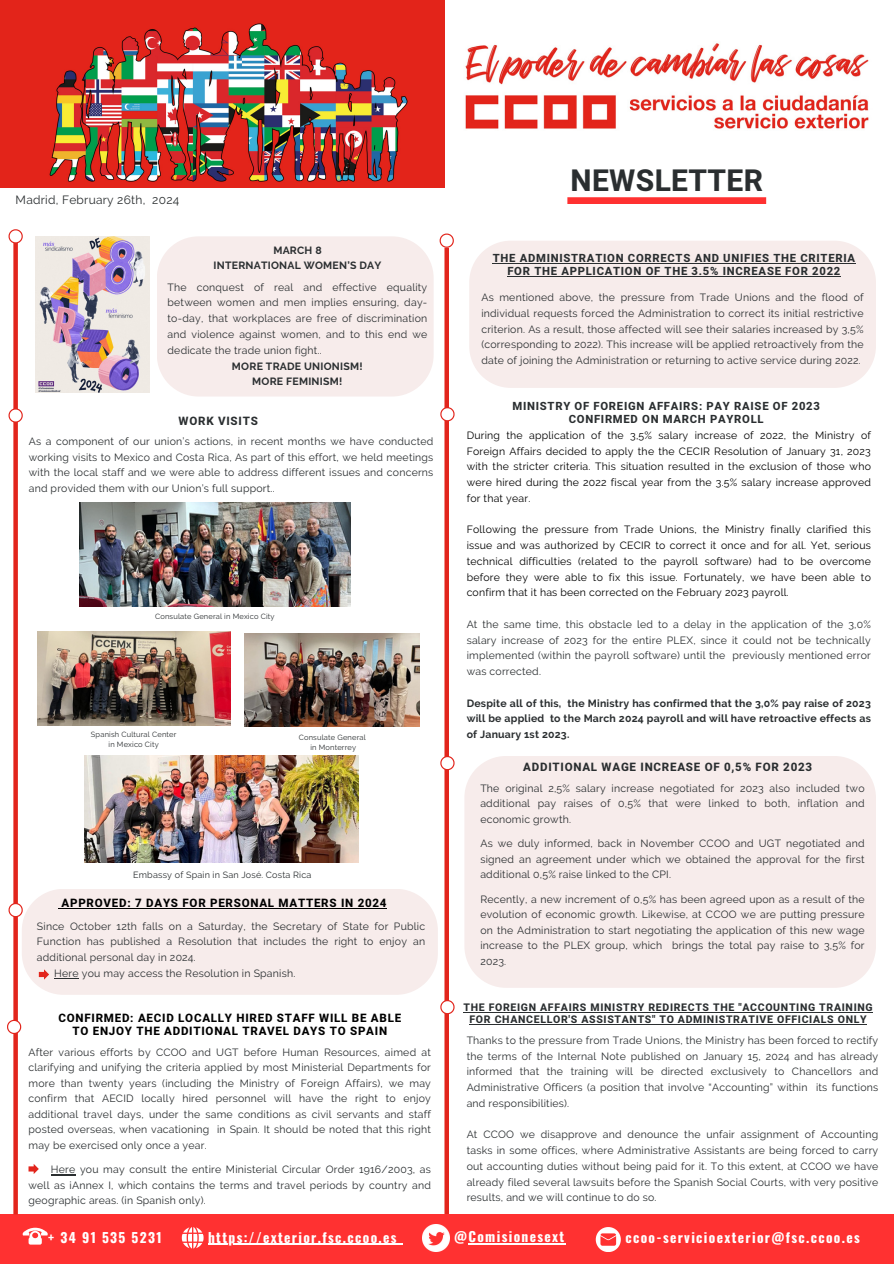
<style>
.page{position:relative;width:894px;height:1264px;background:#fff}
.page>*{position:absolute;margin:0;border:0;box-sizing:border-box;transform-origin:0 0}
.t1{font:700 30px "Heebo";letter-spacing:.01em;color:#2a2e30}
.t2{font:700 13.5px "Oswald";letter-spacing:.1em;color:#fff}
.t3{font:12px "Raleway";letter-spacing:.02em;color:#2a2e30}
.t4{font:800 11.55px/13.5px "Heebo";letter-spacing:.065em;color:#000;text-align:center}
.t5{font:800 11.55px "Heebo";letter-spacing:.065em;color:#2a2e30}
.t6{font:800 11.25px/13px "Heebo";letter-spacing:.065em;color:#2a2e30;text-align:center}
.t7{font:10.5px/15.8px "Raleway";letter-spacing:.02em;color:#2a2e30;text-align:justify}
.t8{font:10.5px/15.8px "Raleway";letter-spacing:.02em;color:#000;text-align:justify}
.t9{font:700 10.5px/15.8px "Raleway";letter-spacing:.02em;color:#2a2e30;text-align:center}
.t10{font:800 10.5px/12.3px "Heebo";letter-spacing:.065em;color:#2a2e30;text-align:center}
.t11{font:9px "Raleway";letter-spacing:.02em;color:#2a2e30}
.t12{font:7.5px "Raleway";letter-spacing:.02em;color:#2a2e30}
</style>
<div class="page">
<div style="left:444px;top:248px;width:5px;height:967px;background:#e2251c"></div>
<div style="left:0;top:1213px;width:893px;height:50px;background:#ff3131"></div>
<svg style="left:23px;top:1227px;width:24px;height:17px"></svg>
<img style="left:465px;top:43px;width:404px;height:86px">
<img style="left:0;top:0;width:445px;height:187px">
<div style="left:13px;top:241px;width:5px;height:973px;background:#e2251c"></div>
<svg style="left:595px;top:1227px;width:25px;height:24px"></svg>
<svg style="left:182px;top:1227px;width:21px;height:21px"></svg>
<img style="left:423px;top:1224px;width:27px;height:27px">
<img style="left:79px;top:502px;width:271px;height:105px">
<div style="left:567px;top:197px;width:199px;height:7px;background:#ff3131"></div>
<hr style="left:463px;top:1012px;width:410px;height:1px;background:#2a2e30">
<hr style="left:469px;top:1024px;width:398px;height:1px;background:#2a2e30">
<div style="left:469px;top:241px;width:406px;height:147px;background:#f7eceb"></div>
<hr style="left:492px;top:263px;width:363px;height:1px;background:#2a2e30">
<hr style="left:507px;top:276px;width:333px;height:1px;background:#2a2e30">
<hr style="left:208px;top:1243px;width:190px;height:1px;background:#fff">
<hr style="left:468px;top:1243px;width:97px;height:1px;background:#fff">
<div style="left:464px;top:756px;width:411px;height:231px;background:#f7eceb"></div>
<img style="left:245px;top:633px;width:174px;height:93px">
<img style="left:38px;top:631px;width:192px;height:94px">
<img style="left:85px;top:756px;width:273px;height:106px">
<div style="left:157px;top:236px;width:276px;height:160px;background:#f7eceb"></div>
<svg style="left:51px;top:1174px;width:24px;height:1px"></svg>
<svg style="left:439px;top:233px;width:14px;height:15px"></svg>
<img style="left:36px;top:236px;width:113px;height:157px">
<svg style="left:9px;top:229px;width:14px;height:14px"></svg>
<svg style="left:9px;top:408px;width:14px;height:14px"></svg>
<svg style="left:440px;top:407px;width:14px;height:14px"></svg>
<svg style="left:28px;top:1164px;width:11px;height:10px"></svg>
<svg style="left:440px;top:756px;width:14px;height:14px"></svg>
<svg style="left:440px;top:1000px;width:14px;height:14px"></svg>
<svg style="left:7px;top:1019px;width:14px;height:15px"></svg>
<svg style="left:9px;top:888px;width:429px;height:106px;background:#f5eae9"></svg>
<p class="t3" style="left:16px;top:193px;width:165px">Madrid, February 26th, 2024</p>
<h2 class="t9" style="left:213px;top:243px;width:169px;line-height:14.9px">MARCH 8<br>INTERNATIONAL WOMEN’S DAY</h2>
<h3 class="t7" style="left:167px;top:279px;width:261px">The conquest of real and effective equality between women and men implies ensuring, day&shy;to-day, that workplaces are free of discrimination and violence against women, and to this end we dedicate the trade union fight..</h3>
<p class="t9" style="left:232px;top:359px;width:132px;line-height:14.9px">MORE TRADE UNIONISM!<br>MORE FEMINISM!</p>
<p class="t5" style="left:178px;top:413px;width:81px">WORK VISITS</p>
<p class="t7" style="left:29px;top:433px;width:406px">As a component of our union’s actions, in recent months we have conducted working visits to Mexico and Costa Rica, As part of this effort, we held meetings with the local staff and we were able to address different issues and concerns and provided them with our Union’s full support..</p>
<p class="t12" style="left:155px;top:612px;width:121px">Consulate General in Mexico City</p>
<p class="t12" style="left:91px;top:729px;width:87px">Spanish Cultural Center</p>
<p class="t12" style="left:108px;top:739px;width:52px">in Mexico City</p>
<p class="t12" style="left:299px;top:732px;width:68px">Consulate General</p>
<p class="t12" style="left:310px;top:742px;width:47px">in Monterrey</p>
<p class="t11" style="left:133px;top:869px;width:180px">Embassy of Spain in San José. Costa Rica</p>
<p class="t4" style="left:62px;top:897px;width:326px">APPROVED: 7 DAYS FOR PERSONAL MATTERS IN 2024</p>
<p class="t7" style="left:37px;top:918px;width:389px">Since October 12th falls on a Saturday, the Secretary of State for Public Function has published a Resolution that includes the right to enjoy an additional personal day in 2024.</p>
<h2 class="t7" style="left:54px;top:965px;width:242px">Here you may access the Resolution in Spanish.</h2>
<p class="t4" style="left:58px;top:1011px;width:344px">CONFIRMED: AECID LOCALLY HIRED STAFF WILL BE ABLE<br>TO ENJOY THE ADDITIONAL TRAVEL DAYS TO SPAIN</p>
<p class="t7" style="left:28px;top:1044px;width:404px">After various efforts by CCOO and UGT before Human Resources, aimed at clarifying and unifying the criteria applied by most Ministerial Departments for more than twenty years (including the Ministry of Foreign Affairs), we may confirm that AECID locally hired personnel will have the right to enjoy additional travel days, under the same conditions as civil servants and staff posted overseas, when vacationing in Spain. It should be noted that this right may be exercised only once a year.</p>
<p class="t7" style="left:28px;top:1161px;width:404px;text-indent:22px">Here you may consult the entire Ministerial Circular Order 1916/2003, as well as iAnnex I, which contains the terms and travel periods by country and geographic areas. (in Spanish only).</p>
<p class="t1" style="left:570px;top:159px;width:194px">NEWSLETTER</p>
<p class="t6" style="left:492px;top:252px;width:364px">THE ADMINISTRATION CORRECTS AND UNIFIES THE CRITERIA<br>FOR THE APPLICATION OF THE 3.5% INCREASE FOR 2022</p>
<h6 class="t7" style="left:481px;top:289px;width:383px">As mentioned above, the pressure from Trade Unions and the flood of individual requests forced the Administration to correct its initial restrictive criterion. As a result, those affected will see their salaries increased by 3,5% (corresponding to 2022). This increase will be applied retroactively from the date of joining the Administration or returning to active service during 2022.</h6>
<p class="t6" style="left:512px;top:399px;width:309px">MINISTRY OF FOREIGN AFFAIRS: PAY RAISE OF 2023<br>CONFIRMED ON MARCH PAYROLL</p>
<p class="t8" style="left:466px;top:427px;width:405px">During the application of the 3,5% salary increase of 2022, the Ministry of Foreign Affairs decided to apply the the CECIR Resolution of January 31, 2023 with the stricter criteria. This situation resulted in the exclusion of those who were hired during the 2022 fiscal year from the 3.5% salary increase approved for that year.</p>
<p class="t8" style="left:466px;top:522px;width:405px">Following the pressure from Trade Unions, the Ministry finally clarified this issue and was authorized by CECIR to correct it once and for all. Yet, serious technical difficulties (related to the payroll software) had to be overcome before they were able to fix this issue. Fortunately, we have been able to confirm that it has been corrected on the February 2023 payroll.</p>
<p class="t7" style="left:466px;top:616px;width:405px">At the same time, this obstacle led to a delay in the application of the 3,0% salary increase of 2023 for the entire PLEX, since it could not be technically implemented (within the payroll software) until the previously mentioned error was corrected.</p>
<p class="t9" style="left:466px;top:695px;width:405px;text-align:justify">Despite all of this, the Ministry has confirmed that the 3,0% pay raise of 2023 will be applied to the March 2024 payroll and will have retroactive effects as of January 1st 2023.</p>
<h2 class="t5" style="left:523px;top:759px;width:290px">ADDITIONAL WAGE INCREASE OF 0,5% FOR 2023</h2>
<p class="t7" style="left:480px;top:780px;width:385px">The original 2,5% salary increase negotiated for 2023 also included two additional pay raises of 0,5% that were linked to both, inflation and economic growth.</p>
<p class="t7" style="left:480px;top:835px;width:385px">As we duly informed, back in November CCOO and UGT negotiated and signed an agreement under which we obtained the approval for the first additional 0,5% raise linked to the CPI.</p>
<p class="t7" style="left:480px;top:891px;width:385px">Recently, a new increment of 0,5% has been agreed upon as a result of the evolution of economic growth. Likewise, at CCOO we are putting pressure on the Administration to start negotiating the application of this new wage increase to the PLEX group, which brings the total pay raise to 3,5% for 2023.</p>
<p class="t10" style="left:463px;top:1001px;width:410px">THE FOREIGN AFFAIRS MINISTRY REDIRECTS THE "ACCOUNTING TRAINING<br>FOR CHANCELLOR'S ASSISTANTS" TO ADMINISTRATIVE OFFICIALS ONLY</p>
<p class="t7" style="left:466px;top:1032px;width:413px">Thanks to the pressure from Trade Unions, the Ministry has been forced to rectify the terms of the Internal Note published on January 15, 2024 and has already informed that the training will be directed exclusively to Chancellors and Administrative Officers (a position that involve “Accounting” within its functions and responsibilities).</p>
<h5 class="t7" style="left:466px;top:1126px;width:413px">At CCOO we disapprove and denounce the unfair assignment of Accounting tasks in some offices, where Administrative Assistants are being forced to carry out accounting duties without being paid for it. To this extent, at CCOO we have already filed several lawsuits before the Spanish Social Courts, with very positive results, and we will continue to do so.</h5>
<p class="t2" style="left:48px;top:1226px;width:115px">+ 34 91 535 5231</p>
<p class="t2" style="left:208px;top:1226px;width:190px">https://exterior.fsc.ccoo.es</p>
<p class="t2" style="left:454px;top:1226px;width:112px">@Comisionesext</p>
<h5 class="t2" style="left:625px;top:1226px;width:236px">ccoo-servicioexterior@fsc.ccoo.es</h5>
</div>
